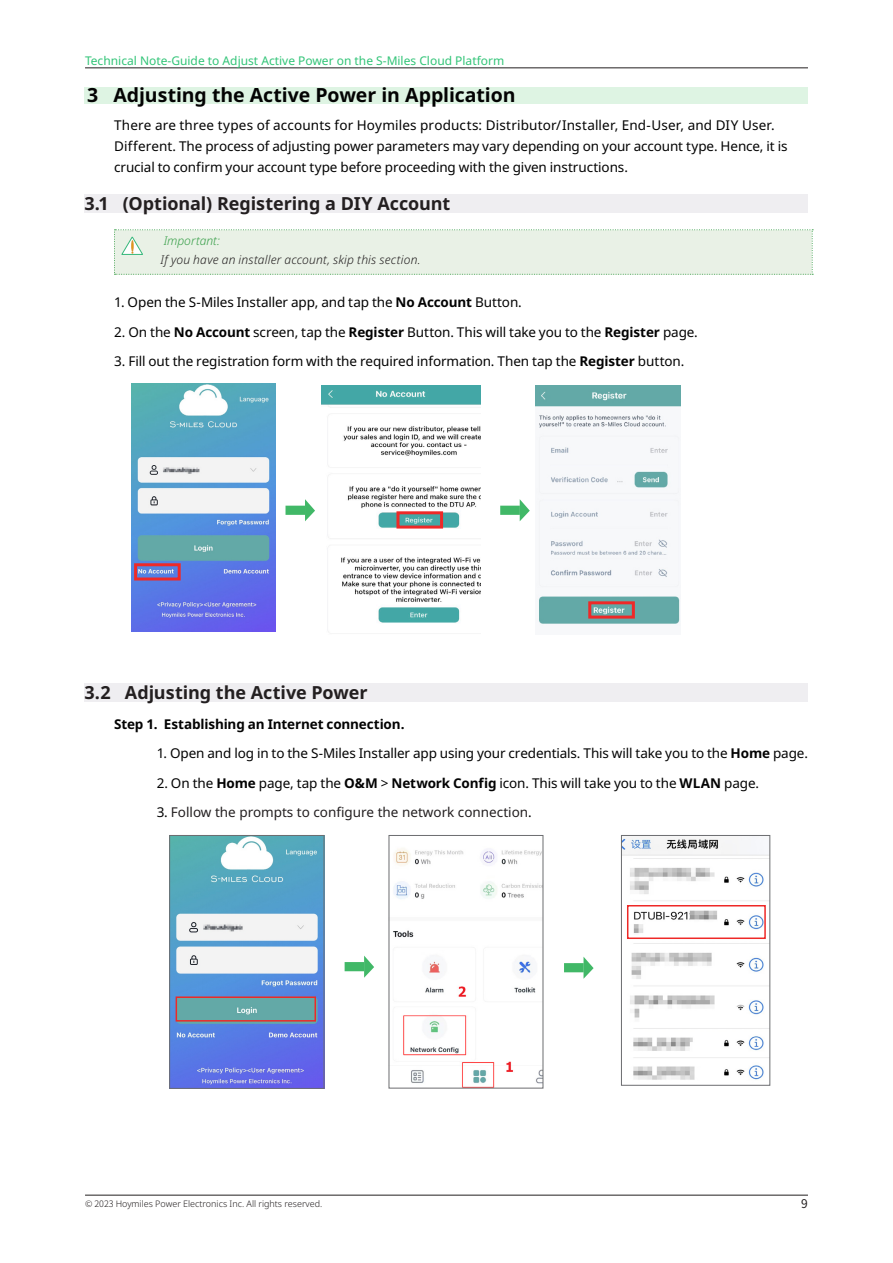
<style>
.page{position:relative;width:893px;height:1263px;background:#fff}
.page>*{position:absolute;margin:0;border:0;box-sizing:border-box;transform-origin:0 0}
.t1{font:700 19.5px "Noto Sans";letter-spacing:-.005em;color:#030303}
.t2{font:700 18px "Noto Sans";letter-spacing:-.005em;color:#231f20}
.Body{font:13.5px/21px "Noto Sans";letter-spacing:-.01em;color:#030303}
.Body-2{font:13.5px "Noto Sans";color:#231f20}
.Body-3{font:700 13.5px "Noto Sans";letter-spacing:-.01em;color:#030303}
.t3{font:12px "Noto Sans";color:#31c477}
.Body-4{font:italic 300 12px "Noto Sans";letter-spacing:.015em;color:#231f20}
.Body-5{font:italic 300 12px "Noto Sans";letter-spacing:-.005em;color:#389f49}
.t4{font:12px "Source Han Sans CN";color:#231f20}
.t5{font:300 9px "Noto Sans";color:#231f20}
.s1{font-weight:700}
.s2{color:#030303}
.s3{font-family:"Source Han Sans CN"}
</style>
<div class="page">
<hr style="left:85px;top:1195px;width:723px;height:1px;background:#231f20">
<hr style="left:85px;top:68px;width:723px;height:1px;background:#231f20">
<div style="left:84px;top:87px;width:724px;height:16px;background:#def4e3"></div>
<div style="left:84px;top:194px;width:724px;height:18px;background:#efeef1"></div>
<div style="left:84px;top:683px;width:724px;height:18px;background:#efeef1"></div>
<div style="left:114px;top:229px;width:699px;height:46px;background:#e9f1e6"></div>
<img style="left:131px;top:383px;width:145px;height:248px">
<img style="left:321px;top:385px;width:160px;height:238px">
<img style="left:535px;top:386px;width:146px;height:240px">
<svg style="left:286px;top:499px;width:29px;height:22px"></svg>
<svg style="left:500px;top:499px;width:30px;height:22px"></svg>
<div style="left:134px;top:563px;width:47px;height:17px;border:3px solid #ee2928"></div>
<div style="left:396px;top:511px;width:47px;height:17px;border:3px solid #ee2928"></div>
<div style="left:588px;top:601px;width:47px;height:18px;border:3px solid #ee2928"></div>
<img style="left:171px;top:837px;width:151px;height:249px">
<div style="left:169px;top:835px;width:155px;height:253px;border:1px solid #6c6d70"></div>
<svg style="left:564px;top:957px;width:30px;height:22px"></svg>
<svg style="left:345px;top:955px;width:29px;height:23px"></svg>
<div style="left:176px;top:996px;width:140px;height:25px;border:2px solid #ee2927"></div>
<img style="left:393px;top:848px;width:148px;height:238px">
<img style="left:623px;top:837px;width:145px;height:243px">
<div style="left:621px;top:835px;width:149px;height:250px;border:1px solid #6c6d70"></div>
<div style="left:627px;top:905px;width:139px;height:34px;border:2px solid #ee2927"></div>
<p class="t3" style="left:85px;top:52px;width:421px">Technical Note-Guide to Adjust Active Power on the S-Miles Cloud Platform</p>
<h1 class="t1" style="left:87px;top:81px;width:430px">3 Adjusting the Active Power in Application</h1>
<p class="Body" style="left:114px;top:115px;width:675px">There are three types of accounts for Hoymiles products: Distributor/Installer, End-User, and DIY User.<br>Different. The process of adjusting power parameters may vary depending on your account type. Hence, it is crucial to confirm your account type before proceeding with the given instructions.</p>
<h2 class="t2" style="left:84px;top:190px;width:368px">3.1 (Optional) Registering a DIY Account</h2>
<p class="Body-5" style="left:164px;top:232px;width:58px">Important:</p>
<p class="Body-4" style="left:161px;top:252px;width:261px">If you have an installer account, skip this section.</p>
<p class="Body" style="left:114px;top:292px;width:409px">1. Open the S-Miles Installer app, and tap the <span class="s1">No Account</span> Button.</p>
<p class="Body" style="left:114px;top:322px;width:585px">2. On the <span class="s1">No Account</span> screen, tap the <span class="s1">Register</span> Button. This will take you to the <span class="s1">Register</span> page.</p>
<p class="Body" style="left:114px;top:351px;width:572px">3. Fill out the registration form with the required information. Then tap the <span class="s1">Register</span> button.</p>
<h2 class="t2" style="left:84px;top:680px;width:285px">3.2 Adjusting the Active Power</h2>
<p class="Body-3" style="left:114px;top:714px;width:292px">Step 1. Establishing an Internet connection.</p>
<p class="Body" style="left:157px;top:743px;width:653px">1. Open and log in to the S-Miles Installer app using your credentials. This will take you to the <span class="s1">Home</span> page.</p>
<p class="Body" style="left:157px;top:773px;width:604px">2. On the <span class="s1">Home</span> page, tap the <span class="s1">O&amp;M</span> &gt; <span class="s1">Network Config</span> icon. This will take you to the <span class="s1">WLAN</span> page.</p>
<p class="Body-2" style="left:157px;top:803px;width:377px"><span class="s2">3.</span> Follow the prompts to configure the network connection<span class="s2">.</span></p>
<p class="t5" style="left:85px;top:1197px;width:239px"><span class="s3">© 2023</span> Hoymiles Power Electronics Inc. All rights reserved.</p>
<p class="t4" style="left:801px;top:1197px;width:8px">9</p>
</div>
